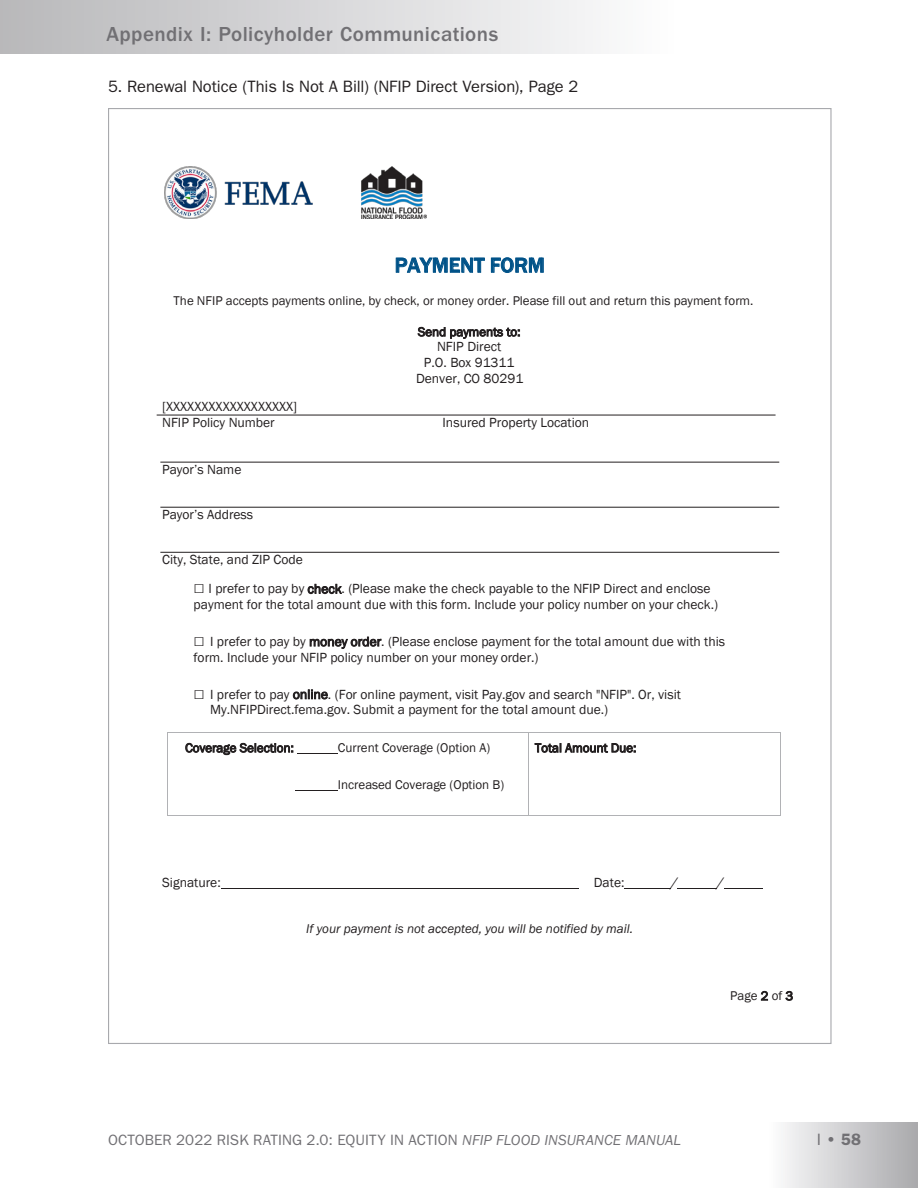
<style>
.page{position:relative;width:918px;height:1188px;background:#fff}
.page>*{position:absolute;margin:0;border:0;box-sizing:border-box;transform-origin:0 0}
.t1{font:500 21.3px "Franklin Gothic";color:#005288}
.t2{font:500 21px "ITC Franklin Gothic Std";letter-spacing:.02em;color:#717074}
.FIM_Body_text{font:16.5px "ITC Franklin Gothic Std";letter-spacing:-.005em;color:#231f20}
.t3{font:600 16.5px "ITC Franklin Gothic Std";color:#717074}
.t4{font:15px "ITC Franklin Gothic Std";letter-spacing:.005em;color:#717074}
.t5{font:italic 14.1px "Franklin Gothic";color:#231f20}
.t6{font:13.65px/15.5px "Franklin Gothic";color:#231f20}
.t7{font:13.05px "Franklin Gothic";color:#231f20}
.t8{font:italic 13.05px "Franklin Gothic";color:#231f20}
.s1{font-family:"Century Gothic";font-size:18.9px}
.s2{font-style:italic}
.s3{font-weight:400}
</style>
<div class="page">
<div style="left:770px;top:1122px;width:148px;height:66px;background:linear-gradient(to right,#fbfbfc,#a9a9ac)"></div>
<div style="left:0;top:0;width:673px;height:54px;background:linear-gradient(to right,#b8b7ba,#fcfcfd)"></div>
<img style="left:164px;top:166px;width:262px;height:53px">
<hr style="left:297px;top:753px;width:41px;height:1px;background:#231f20">
<hr style="left:295px;top:790px;width:43px;height:1px;background:#231f20">
<hr style="left:168px;top:733px;width:360px;height:1px;background:#b1b2b5">
<hr style="left:528px;top:733px;width:252px;height:1px;background:#b1b2b5">
<hr style="left:167px;top:733px;width:1px;height:82px;background:#b1b2b5">
<hr style="left:168px;top:815px;width:360px;height:1px;background:#b1b2b5">
<hr style="left:528px;top:733px;width:1px;height:82px;background:#b1b2b5">
<hr style="left:528px;top:815px;width:252px;height:1px;background:#b1b2b5">
<hr style="left:780px;top:733px;width:1px;height:82px;background:#b1b2b5">
<hr style="left:221px;top:888px;width:357px;height:1px;background:#231f20">
<hr style="left:625px;top:888px;width:46px;height:1px;background:#231f20">
<hr style="left:678px;top:888px;width:39px;height:1px;background:#231f20">
<hr style="left:724px;top:888px;width:39px;height:1px;background:#231f20">
<hr style="left:160px;top:462px;width:619px;height:1px;background:#231f20">
<hr style="left:160px;top:507px;width:619px;height:1px;background:#231f20">
<hr style="left:160px;top:552px;width:619px;height:1px;background:#231f20">
<hr style="left:157px;top:415px;width:619px;height:1px;background:#231f20">
<h2 class="t2" style="left:106px;top:23px;width:393px">Appendix I: Policyholder Communications</h2>
<p class="FIM_Body_text" style="left:108px;top:77px;width:472px">5. Renewal Notice (This Is Not A Bill) (NFIP Direct Version), Page 2</p>
<p class="t1" style="left:395px;top:252px;width:152px">PAYMENT FORM</p>
<p class="t7" style="left:174px;top:293px;width:581px">The NFIP accepts payments online, by check, or money order. Please fill out and return this payment form.</p>
<p class="t7" style="left:418px;top:324px;width:104px">Send payments to:</p>
<p class="t6" style="left:416px;top:339px;width:109px;text-align:center">NFIP Direct<br>P.O. Box 91311<br>Denver, CO 80291</p>
<p class="t6" style="left:162px;top:399px;width:137px;line-height:16px">[XXXXXXXXXXXXXXXXXX]<br>NFIP Policy Number</p>
<p class="t6" style="left:443px;top:415px;width:148px">Insured Property Location</p>
<p class="t6" style="left:162px;top:462px;width:81px">Payor’s Name</p>
<p class="t6" style="left:162px;top:507px;width:93px">Payor’s Address</p>
<p class="t6" style="left:162px;top:552px;width:142px">City, State, and ZIP Code</p>
<p class="t6" style="left:194px;top:581px;width:526px"><span class="s1">□</span> I prefer to pay by check. (Please make the check payable to the NFIP Direct and enclose payment for the total amount due with this form. Include your policy number on your check.)</p>
<p class="t6" style="left:194px;top:634px;width:533px"><span class="s1">□</span> I prefer to pay by money order. (Please enclose payment for the total amount due with this form. Include your NFIP policy number on your money order.)</p>
<p class="t6" style="left:210px;top:687px;width:472px;text-indent:-17px"><span class="s1">□</span> I prefer to pay online. (For online payment, visit Pay.gov and search "NFIP". Or, visit<br>My.NFIPDirect.fema.gov. Submit a payment for the total amount due.)</p>
<p class="t7" style="left:185px;top:740px;width:110px">Coverage Selection:</p>
<p class="t7" style="left:338px;top:740px;width:154px">Current Coverage (Option A)</p>
<p class="t7" style="left:338px;top:777px;width:168px">Increased Coverage (Option B)</p>
<p class="t7" style="left:535px;top:740px;width:103px">Total Amount Due:</p>
<p class="t6" style="left:162px;top:875px;width:60px">Signature:</p>
<p class="t6" style="left:594px;top:875px;width:32px">Date:</p>
<p class="t5" style="left:671px;top:874px;width:8px">/</p>
<p class="t5" style="left:717px;top:874px;width:8px">/</p>
<p class="t8" style="left:306px;top:921px;width:328px">If your payment is not accepted, you will be notified by mail.</p>
<p class="t7" style="left:730px;top:988px;width:64px">Page 2 of 3</p>
<p class="t4" style="left:108px;top:1132px;width:575px">OCTOBER 2022 RISK RATING 2.0: EQUITY IN ACTION <span class="s2">NFIP FLOOD INSURANCE MANUAL</span></p>
<p class="t3" style="left:817px;top:1130px;width:46px"><span class="s3">I</span> • 58</p>
</div>
